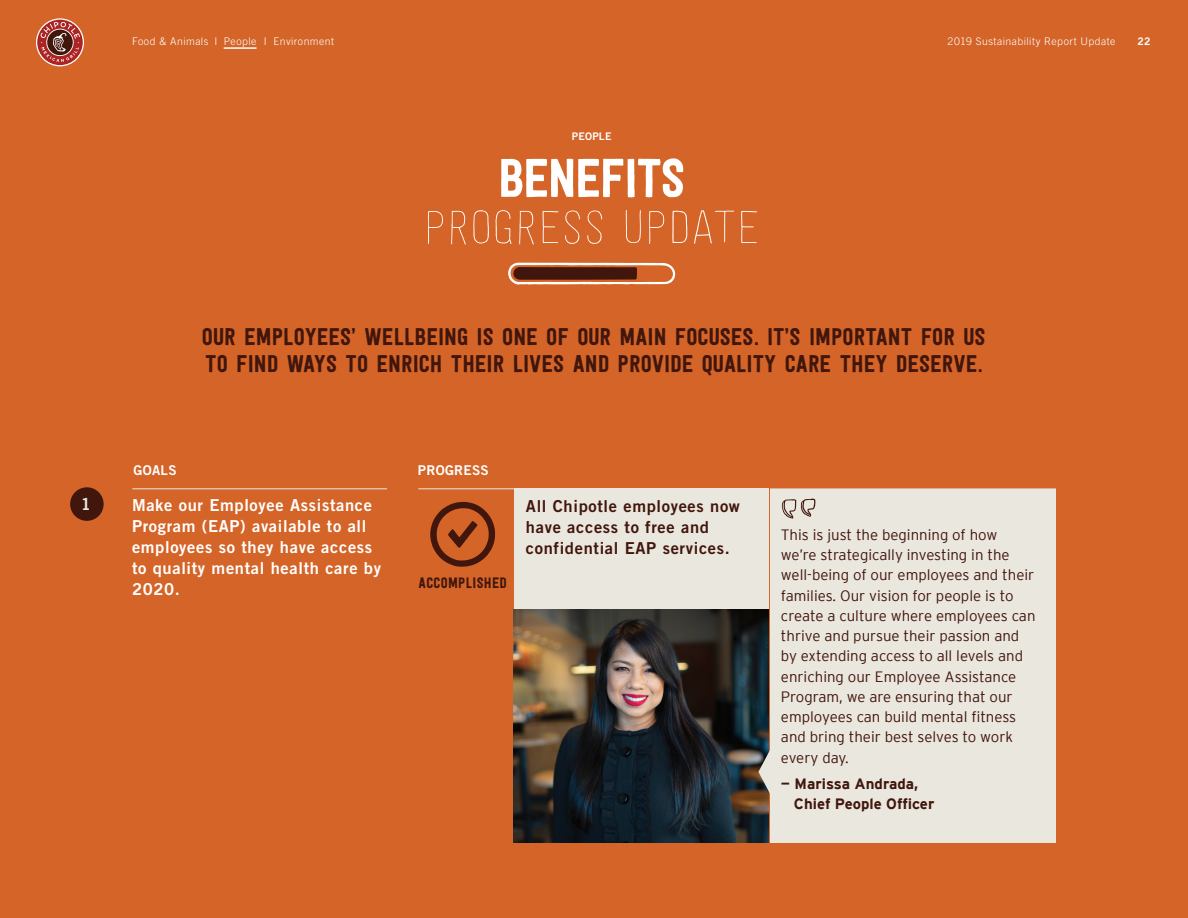
<style>
.page{position:relative;width:1188px;height:918px;background:#fff}
.page>*{position:absolute;margin:0;border:0;box-sizing:border-box;transform-origin:0 0}
.t1{font:54px "Festivo Letters No.17";letter-spacing:-.05em;color:#fff}
.t2{font:54px "Festivo Letters No.1";letter-spacing:-.03em;color:#fff}
.t3{font:24px/27px "Festivo Letters No.1";color:#41160c}
.t4{font:16.5px/21px "Trade Gothic LT Std Bd 2";letter-spacing:.04em;color:#fff}
.t5{font:16.5px/21px "Trade Gothic LT Std Bd 2";letter-spacing:.04em;color:#41160c}
.t6{font:16.5px "Trade Gothic LT Std Bd 2";color:#eae7df}
.t7{font:300 15px/20.2px "Interstate";color:#41160c}
.t8{font:700 15px/20.2px "Interstate";color:#41160c}
.t9{font:15px "Festivo Letters No.1";letter-spacing:.02em;color:#41160c}
.t10{font:13.5px "Trade Gothic LT Std Bd 2";letter-spacing:.02em;color:#fff}
.t11{font:300 10.5px "Trade Gothic LT Std";letter-spacing:.045em;color:#fff}
.t12{font:10.5px "Trade Gothic LT Std Bd 2";letter-spacing:.02em;color:#fff}
</style>
<div class="page">
<div style="left:0;top:1px;width:1188px;height:917px;background:#d46427"></div>
<div style="left:514px;top:488px;width:255px;height:129px;background:#eae7df"></div>
<img style="left:514px;top:609px;width:244px;height:234px">
<div style="left:758px;top:488px;width:298px;height:355px;background:#eae7df"></div>
<div style="left:70px;top:487px;width:34px;height:34px;background:#41160c;border-radius:50%"></div>
<hr style="left:132px;top:488px;width:255px;height:1px;background:#eae7df">
<hr style="left:418px;top:488px;width:351px;height:1px;background:#eae7df">
<svg style="left:782px;top:498px;width:33px;height:21px"></svg>
<svg style="left:430px;top:502px;width:65px;height:65px"></svg>
<svg style="left:508px;top:263px;width:168px;height:22px"></svg>
<svg style="left:36px;top:18px;width:48px;height:48px"></svg>
<svg style="left:37px;top:20px;width:46px;height:45px;background:#ab564a"></svg>
<hr style="left:224px;top:47px;width:33px;height:2px;background:#fff">
<p class="t11" style="left:132px;top:35px;width:87px">Food &amp; Animals I</p>
<p class="t11" style="left:264px;top:35px;width:4px">I</p>
<p class="t11" style="left:224px;top:35px;width:34px">People</p>
<p class="t11" style="left:273px;top:35px;width:62px">Environment</p>
<p class="t11" style="left:948px;top:35px;width:170px">2019 Sustainability Report Update</p>
<p class="t12" style="left:1137px;top:35px;width:15px">22</p>
<p class="t12" style="left:572px;top:129px;width:41px">PEOPLE</p>
<h1 class="t2" style="left:498px;top:145px;width:189px">BENEFITS</h1>
<h1 class="t1" style="left:422px;top:196px;width:341px">PROGRESS UPDATE</h1>
<h2 class="t3" style="left:202px;top:323px;width:785px">OUR EMPLOYEES’ WELLBEING IS ONE OF OUR MAIN FOCUSES. IT’S IMPORTANT FOR US<br>TO FIND WAYS TO ENRICH THEIR LIVES AND PROVIDE QUALITY CARE THEY DESERVE.</h2>
<p class="t10" style="left:134px;top:462px;width:45px">GOALS</p>
<p class="t10" style="left:418px;top:462px;width:72px">PROGRESS</p>
<p class="t6" style="left:81px;top:494px;width:12px">1</p>
<p class="t4" style="left:132px;top:494px;width:251px">Make our Employee Assistance<br>Program (EAP) available to all employees so they have access to quality mental health care by<br>2020.</p>
<p class="t9" style="left:418px;top:574px;width:90px">ACCOMPLISHED</p>
<p class="t5" style="left:526px;top:496px;width:216px">All Chipotle employees now have access to free and confidential EAP services.</p>
<p class="t7" style="left:781px;top:524px;width:256px">This is just the beginning of how we’re strategically investing in the well-being of our employees and their families. Our vision for people is to create a culture where employees can thrive and pursue their passion and by extending access to all levels and enriching our Employee Assistance Program, we are ensuring that our employees can build mental fitness and bring their best selves to work every day.</p>
<p class="t8" style="left:794px;top:773px;width:142px;text-indent:-13px">— Marissa Andrada,<br>Chief People Officer</p>
</div>
